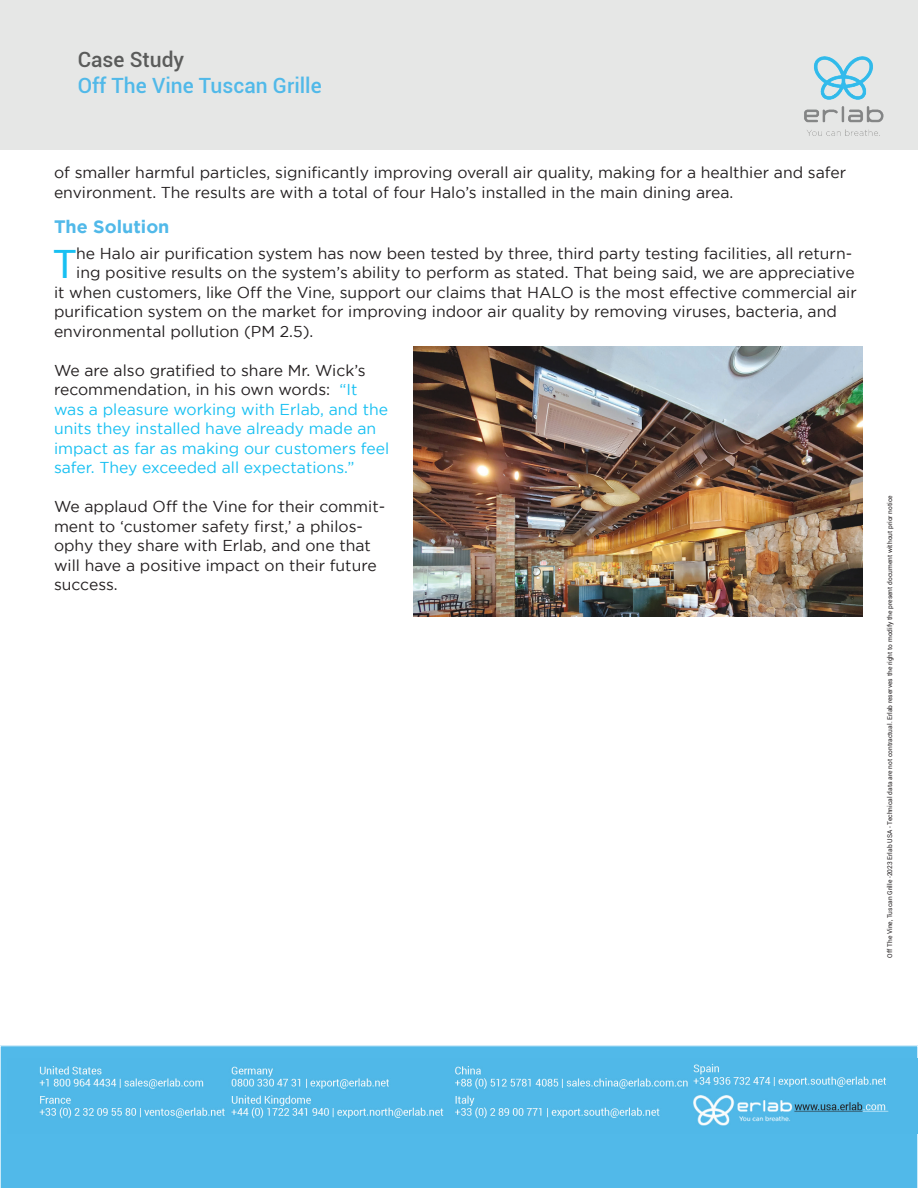
<style>
.page{position:relative;width:918px;height:1188px;background:#fff}
.page>*{position:absolute;margin:0;border:0;box-sizing:border-box;transform-origin:0 0}
.t1{font:39px "Roboto";color:#18c0f2}
.t2{font:500 21px "Roboto";color:#51b9e9}
.t3{font:500 21px "Roboto";color:#5a5b5a}
.t4{font:700 18px "Gotham";color:#51b9e9}
.t5{font:15.75px/19.5px "Gotham";color:#231f20}
.t6{font:15.75px/19.5px "Gotham";color:#18c0f2}
.t7{font:6.6px "Roboto";color:#231f20}
.s1{color:#231f20}
</style>
<div class="page">
<div style="left:0;top:0;width:918px;height:150px;background:#e6e7e6"></div>
<img style="left:804px;top:56px;width:80px;height:80px">
<div style="left:0;top:1046px;width:918px;height:142px;background:#51b9e9"></div>
<img style="left:39px;top:1063px;width:850px;height:63px">
<img style="left:413px;top:346px;width:449px;height:270px">
<h2 class="t3" style="left:78px;top:45px;width:108px">Case Study</h2>
<h2 class="t2" style="left:78px;top:70px;width:245px">Off The Vine Tuscan Grille</h2>
<p class="t5" style="left:54px;top:162px;width:794px">of smaller harmful particles, significantly improving overall air quality, making for a healthier and safer environment. The results are with a total of four Halo’s installed in the main dining area.</p>
<p class="t4" style="left:54px;top:216px;width:117px">The Solution</p>
<h1 class="t1" style="left:53px;top:242px;width:24px">T</h1>
<p class="t5" style="left:76px;top:243px;width:777px">he Halo air purification system has now been tested by three, third party testing facilities, all return-</p>
<p class="t5" style="left:76px;top:263px;width:780px">ing positive results on the system’s ability to perform as stated. That being said, we are appreciative</p>
<p class="t5" style="left:54px;top:282px;width:804px">it when customers, like Off the Vine, support our claims that HALO is the most effective commercial air</p>
<p class="t5" style="left:54px;top:302px;width:784px">purification system on the market for improving indoor air quality by removing viruses, bacteria, and</p>
<p class="t5" style="left:54px;top:321px;width:261px">environmental pollution (PM 2.5).</p>
<p class="t6" style="left:54px;top:360px;width:337px"><span class="s1">We are also gratified to share Mr. Wick’s recommendation, in his own words:</span> “It was a pleasure working with Erlab, and the units they installed have already made an impact as far as making our customers feel safer. They exceeded all expectations.”</p>
<p class="t5" style="left:54px;top:497px;width:333px">We applaud Off the Vine for their commit&shy;ment to ‘customer safety first,’ a philos&shy;ophy they share with Erlab, and one that will have a positive impact on their future success.</p>
<p class="t7" style="left:886px;top:958px;width:464px;rotate:-90deg">Off The Vine, Tuscan Grille -2023 Erlab USA - Technical data are not contractual. Erlab reserves the right to modify the present document without prior notice</p>
</div>
